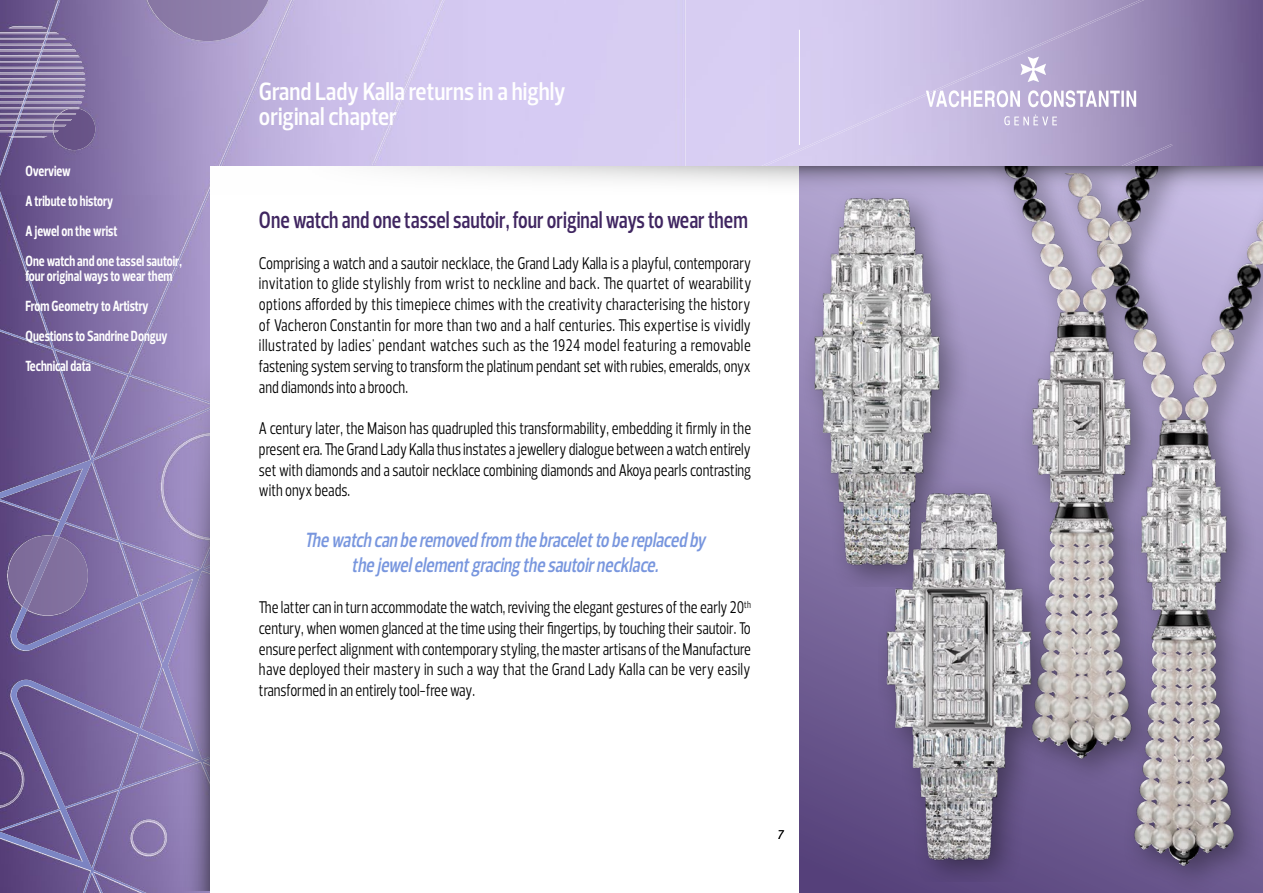
<style>
.page{position:relative;width:1263px;height:893px;background:#fff}
.page>*{position:absolute;margin:0;border:0;box-sizing:border-box;transform-origin:0 0}
.t1{font:600 25.5px/25.5px "Prelo Condensed";color:#fff}
.t2{font:600 24px "Prelo Condensed";color:#402661;scale:.9 1}
.t3{font:italic 600 21px "Prelo Condensed";color:#7896de;scale:.9 1}
.t4{font:17.25px/20.7px "Prelo Condensed";color:#000;text-align:justify;scale:.9 1}
.t5{font:700 15px/30px "Prelo Condensed";color:#fff;scale:.9 1}
.t6{font:italic 12.75px "Prelo";color:#000}
</style>
<div class="page">
<img style="left:0;top:0;width:685px;height:820px">
<img style="left:0;top:586px;width:158px;height:307px">
<img style="left:156px;top:855px;width:54px;height:38px">
<img style="left:156px;top:541px;width:7px;height:248px">
<img style="left:49px;top:319px;width:109px;height:269px">
<img style="left:0;top:474px;width:51px;height:45px">
<img style="left:156px;top:384px;width:7px;height:49px">
<img style="left:0;top:21px;width:51px;height:328px">
<img style="left:152px;top:266px;width:11px;height:55px">
<img style="left:175px;top:182px;width:35px;height:8px">
<img style="left:329px;top:160px;width:43px;height:6px">
<img style="left:210px;top:58px;width:56px;height:108px">
<div style="left:372px;top:33px;width:56px;height:133px;background:#d1c6ee"></div>
<img style="left:264px;top:0;width:30px;height:67px">
<img style="left:49px;top:0;width:11px;height:32px">
<img style="left:426px;top:0;width:18px;height:42px">
<img style="left:131px;top:820px;width:32px;height:35px">
<img style="left:0;top:751px;width:24px;height:57px">
<img style="left:8px;top:535px;width:80px;height:80px">
<img style="left:23px;top:536px;width:36px;height:74px">
<img style="left:53px;top:109px;width:42px;height:41px">
<img style="left:0;top:67px;width:84px;height:2px">
<img style="left:0;top:73px;width:85px;height:2px">
<img style="left:0;top:79px;width:85px;height:1px">
<img style="left:0;top:84px;width:85px;height:2px">
<img style="left:0;top:90px;width:85px;height:2px">
<img style="left:0;top:96px;width:84px;height:2px">
<img style="left:0;top:102px;width:82px;height:1px">
<img style="left:0;top:107px;width:11px;height:2px">
<img style="left:0;top:113px;width:11px;height:2px">
<img style="left:0;top:119px;width:11px;height:2px">
<img style="left:8px;top:27px;width:39px;height:1px">
<img style="left:0;top:32px;width:11px;height:2px">
<img style="left:0;top:38px;width:11px;height:2px">
<img style="left:0;top:44px;width:11px;height:2px">
<img style="left:0;top:61px;width:82px;height:2px">
<svg style="left:11px;top:32px;width:68px;height:106px;background:#897aa3"></svg>
<img style="left:147px;top:0;width:121px;height:41px">
<img style="left:685px;top:0;width:578px;height:166px">
<img style="left:711px;top:0;width:461px;height:166px">
<svg style="left:926px;top:57px;width:210px;height:68px;background:#c1b5d8"></svg>
<svg style="left:163px;top:190px;width:47px;height:701px;background:#9687b9"></svg>
<div style="left:210px;top:166px;width:1053px;height:727px;background:#fff"></div>
<svg style="left:385px;top:166px;width:411px;height:17px"></svg>
<hr style="left:799px;top:30px;width:1px;height:115px;background:#fff">
<svg style="left:799px;top:587px;width:246px;height:306px;background:#66548a"></svg>
<img style="left:1045px;top:214px;width:218px;height:679px">
<img style="left:988px;top:214px;width:210px;height:574px">
<img style="left:796px;top:165px;width:192px;height:422px">
<img style="left:878px;top:459px;width:191px;height:423px">
<svg style="left:799px;top:166px;width:464px;height:48px;background:#9f96b5"></svg>
<p class="t5" style="left:26px;top:156px;width:175px">Overview<br>A tribute to history<br>A jewel on the wrist<br>One watch and one tassel sautoir,</p>
<p class="t5" style="left:26px;top:261px;width:165px">four original ways to wear them<br>From Geometry to Artistry<br>Questions to Sandrine Donguy<br>Technical data</p>
<h1 class="t1" style="left:259px;top:79px;width:308px">Grand Lady Kalla returns in a highly original chapter</h1>
<p class="t2" style="left:259px;top:205px;width:545px">One watch and one tassel sautoir, four original ways to wear them</p>
<p class="t4" style="left:259px;top:253px;width:549px">Comprising a watch and a sautoir necklace, the Grand Lady Kalla is a playful, contemporary invitation to glide stylishly from wrist to neckline and back. The quartet of wearability options afforded by this timepiece chimes with the creativity characterising the history of Vacheron Constantin for more than two and a half centuries. This expertise is vividly illustrated by ladies' pendant watches such as the 1924 model featuring a removable fastening system serving to transform the platinum pendant set with rubies, emeralds, onyx and diamonds into a brooch.</p>
<p class="t4" style="left:259px;top:418px;width:548px">A century later, the Maison has quadrupled this transformability, embedding it firmly in the present era. The Grand Lady Kalla thus instates a jewellery dialogue between a watch entirely set with diamonds and a sautoir necklace combining diamonds and Akoya pearls contrasting with onyx beads.</p>
<p class="t3" style="left:305px;top:527px;width:452px">Thewatchcanberemovedfrom thebracelettobereplacedby</p>
<p class="t3" style="left:352px;top:552px;width:347px">thejewelelementgracingthesautoirnecklace.</p>
<p class="t4" style="left:259px;top:597px;width:548px">The latter can in turn accommodate the watch, reviving the elegant gestures of the early 20<sup>th </sup>century, when women glanced at the time using their fingertips, by touching their sautoir. To ensure perfect alignment with contemporary styling, the master artisans of the Manufacture have deployed their mastery in such a way that the Grand Lady Kalla can be very easily transformed in an entirely tool-free way.</p>
<p class="t6" style="left:777px;top:826px;width:8px">7</p>
</div>
